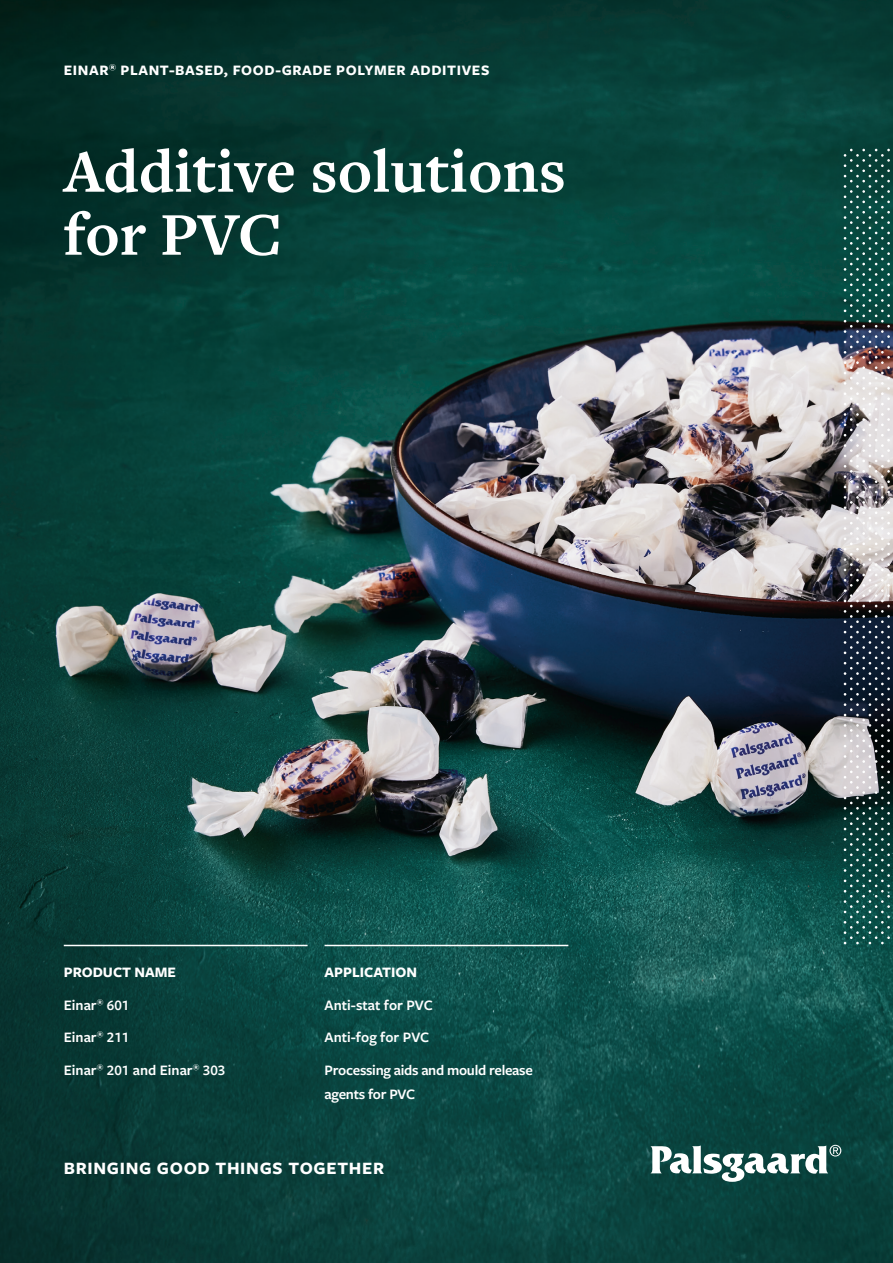
<style>
.page{position:relative;width:893px;height:1263px;background:#fff}
.page>*{position:absolute;margin:0;border:0;box-sizing:border-box;transform-origin:0 0}
.t1{font:700 63px/63px "Freight Text Pro";color:#fff}
.t2{font:700 18px "Freight Sans Pro";letter-spacing:.04em;color:#fff}
.t3{font:600 15px/32.5px "Freight Sans Pro";letter-spacing:-.02em;color:#fff}
.t4{font:600 15px/32.5px "Freight Sans Pro";color:#fff}
.t5{font:700 15px "Freight Sans Pro";letter-spacing:.04em;color:#fff}
.t6{font:700 15px "Freight Sans Pro";color:#fff}
.s1{font-weight:700}
</style>
<div class="page">
<img style="left:0;top:0;width:893px;height:1263px">
<svg style="left:651px;top:1145px;width:190px;height:37px"></svg>
<hr style="left:64px;top:945px;width:244px;height:1px;background:#fff">
<hr style="left:325px;top:945px;width:243px;height:1px;background:#fff">
<p class="t5" style="left:64px;top:59px;width:427px">EINAR<sup>®</sup> PLANT-BASED, FOOD-GRADE POLYMER ADDITIVES</p>
<h1 class="t1" style="left:64px;top:138px;width:504px">Additive solutions for PVC</h1>
<p class="t4" style="left:64px;top:955px;width:163px"><span class="s1">PRODUCT NAME<br></span>Einar<sup>®</sup> 601<br>Einar<sup>®</sup> 211<br>Einar<sup>®</sup> 201 and Einar<sup>®</sup> 303</p>
<p class="t6" style="left:325px;top:962px;width:94px">APPLICATION</p>
<p class="t3" style="left:325px;top:988px;width:210px">Anti-stat for PVC<br>Anti-fog for PVC<br>Processing aids and mould release</p>
<p class="t3" style="left:325px;top:1077px;width:92px">agents for PVC</p>
<p class="t2" style="left:64px;top:1155px;width:322px">BRINGING GOOD THINGS TOGETHER</p>
</div>
